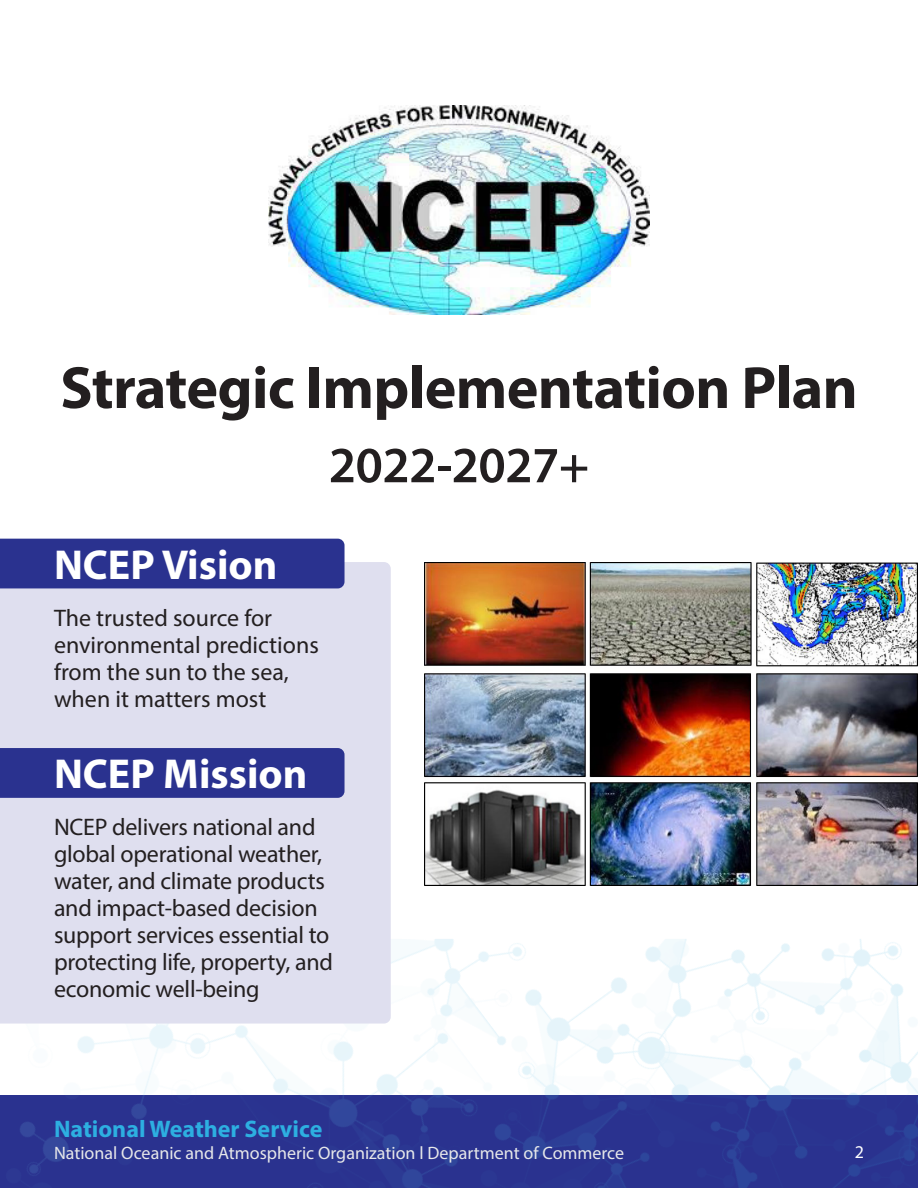
<style>
.page{position:relative;width:918px;height:1188px;background:#fff}
.page>*{position:absolute;margin:0;border:0;box-sizing:border-box;transform-origin:0 0}
.Header_Text{font:700 60px "Myriad Pro";letter-spacing:-.01em;color:#231f20}
.Sub_Header_Text{font:600 51px "Myriad Pro";letter-spacing:-.01em;color:#231f20}
.Sub_Header_Text-2{font:700 42px "Myriad Pro";color:#fff}
.Sub_Header_Text-3{font:24px/27px "Myriad Pro";letter-spacing:-.01em;color:#231f20}
.t1{font:700 24px "Myriad Pro";color:#2dafe1}
.t2{font:18px "Myriad Pro";color:#e6e7e9}
.Sub_Subheader_Text{font:18px "Myriad Pro";color:#fff}
</style>
<div class="page">
<img style="left:0;top:939px;width:918px;height:249px">
<div style="left:0;top:562px;width:391px;height:462px;background:#dfdfef"></div>
<div style="left:0;top:539px;width:345px;height:49px;background:#2a328f"></div>
<div style="left:0;top:748px;width:345px;height:50px;background:#2a328f"></div>
<img style="left:268px;top:105px;width:382px;height:209px">
<img style="left:424px;top:562px;width:494px;height:323px">
<p class="Header_Text" style="left:60px;top:349px;width:799px">Strategic Implementation Plan</p>
<p class="Sub_Header_Text" style="left:329px;top:433px;width:262px">2022-2027+</p>
<p class="Sub_Header_Text-2" style="left:54px;top:537px;width:225px">NCEP Vision</p>
<p class="Sub_Header_Text-3" style="left:54px;top:604px;width:266px">The trusted source for environmental predictions from the sun to the sea, when it matters most</p>
<p class="Sub_Header_Text-2" style="left:54px;top:746px;width:255px">NCEP Mission</p>
<p class="Sub_Header_Text-3" style="left:54px;top:813px;width:281px">NCEP delivers national and global operational weather, water, and climate products and impact-based decision support services essential to protecting life, property, and economic well-being</p>
<p class="t1" style="left:54px;top:1114px;width:270px">National Weather Service</p>
<p class="t2" style="left:54px;top:1142px;width:572px">National Oceanic and Atmospheric Organization l Department of Commerce</p>
<p class="Sub_Subheader_Text" style="left:855px;top:1141px;width:11px">2</p>
</div>
